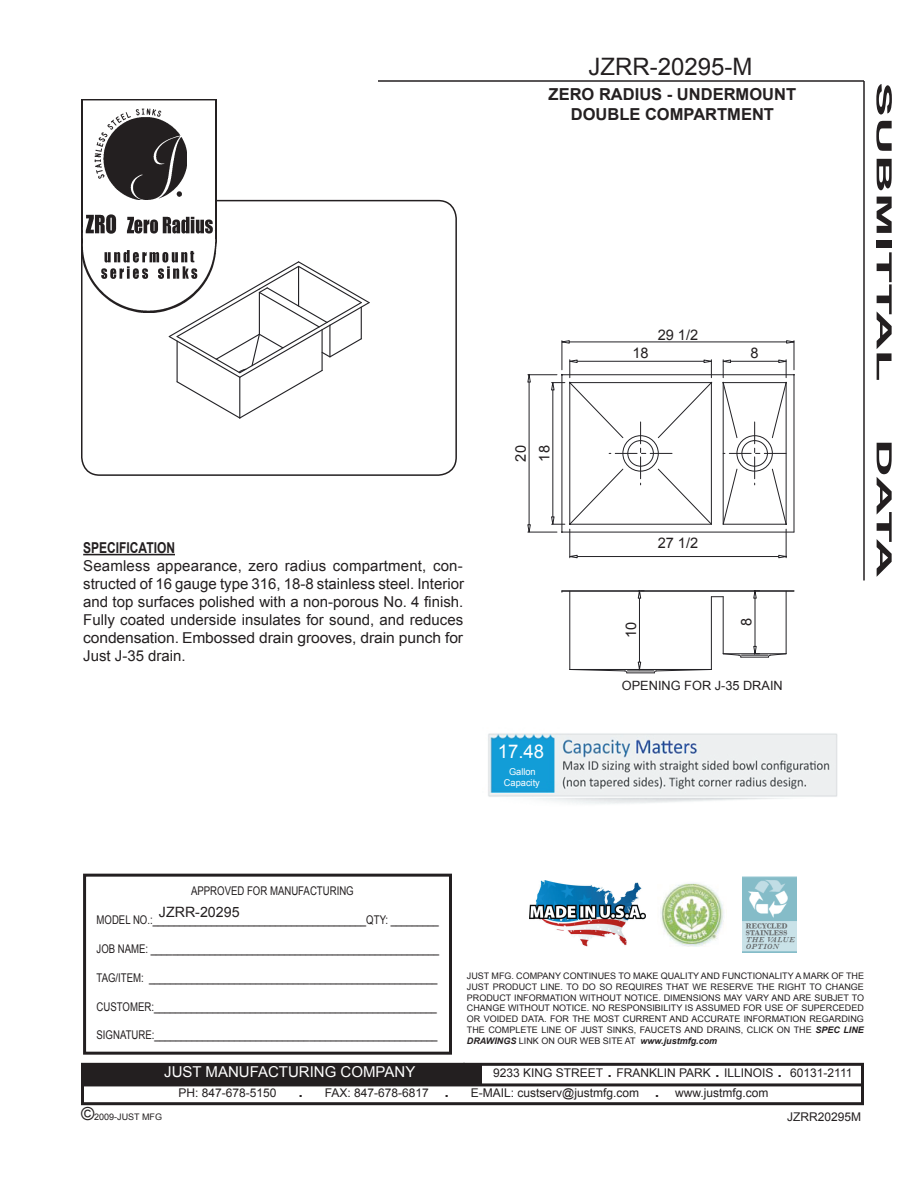
<style>
.page{position:relative;width:918px;height:1188px;background:#fff}
.page>*{position:absolute;margin:0;border:0;box-sizing:border-box;transform-origin:0 0}
.t1{font:24px "Arial";color:#231f20}
.t2{font:700 21px "Arial";color:#231f20;scale:2.5 1}
.t3{font:18.9px "Arial";color:#fff}
.t4{font:700 16.5px/19.8px "Arial";color:#242021;text-align:center}
.t5{font:15px/18px "Arial";letter-spacing:-.01em;color:#231f20;text-align:justify}
.t6{font:15px "Arial";color:#fff}
.t7{font:700 15px "Arial";color:#231f20;scale:.8 1}
.t8{font:14.55px/23.7px "Arial";color:#231f20}
.t9{font:14.25px "Arial";color:#231f20}
.t10{font:12.75px "Arial";color:#231f20}
.t11{font:12px "Arial";color:#231f20;scale:.8 1}
.t12{font:12px "Arial";color:#231f20}
.t13{font:9.45px/11.4px "Arial";color:#fff;text-align:center}
.t14{font:9px/10.8px "Arial";color:#231f20;text-align:justify}
.s1{font-weight:700;font-style:italic}
.s2{font-size:21px}
.s3{font-size:18px}
</style>
<div class="page">
<div style="left:81px;top:1063px;width:783px;height:42px;border:3px solid #231f20"></div>
<hr style="left:81px;top:1083px;width:783px;height:3px;background:#231f20">
<div style="left:81px;top:1064px;width:401px;height:22px;background:#231f20"></div>
<hr style="left:863px;top:81px;width:2px;height:500px;background:#231f20">
<hr style="left:378px;top:80px;width:486px;height:2px;background:#231f20">
<div style="left:83px;top:874px;width:369px;height:181px;border:3px solid #231f20"></div>
<div style="left:81px;top:200px;width:376px;height:276px;border:2px solid #231f20;border-radius:18px"></div>
<svg style="left:168px;top:261px;width:202px;height:158px"></svg>
<img style="left:81px;top:100px;width:135px;height:212px">
<img style="left:95px;top:109px;width:92px;height:91px">
<hr style="left:755px;top:598px;width:1px;height:48px;background:#232226">
<svg style="left:753px;top:592px;width:4px;height:7px"></svg>
<hr style="left:639px;top:598px;width:1px;height:64px;background:#232226">
<svg style="left:637px;top:592px;width:5px;height:7px"></svg>
<hr style="left:786px;top:591px;width:1px;height:63px;background:#232226">
<hr style="left:711px;top:597px;width:1px;height:72px;background:#232226">
<hr style="left:723px;top:597px;width:1px;height:57px;background:#232226">
<hr style="left:569px;top:591px;width:1px;height:78px;background:#232226">
<svg style="left:569px;top:661px;width:143px;height:13px"></svg>
<svg style="left:722px;top:645px;width:65px;height:13px"></svg>
<hr style="left:562px;top:591px;width:232px;height:1px;background:#232226">
<hr style="left:562px;top:590px;width:232px;height:1px;background:#232226">
<svg style="left:711px;top:596px;width:12px;height:1px"></svg>
<svg style="left:527px;top:340px;width:268px;height:219px"></svg>
<hr style="left:570px;top:382px;width:141px;height:1px;background:#232226">
<img style="left:660px;top:883px;width:64px;height:63px">
<img style="left:530px;top:880px;width:115px;height:67px">
<img style="left:743px;top:877px;width:53px;height:76px">
<hr style="left:83px;top:554px;width:92px;height:1px;background:#231f20">
<img style="left:488px;top:733px;width:350px;height:71px">
<h1 class="t1" style="left:589px;top:51px;width:166px">JZRR-20295-M</h1>
<h3 class="t4" style="left:549px;top:85px;width:249px">ZERO RADIUS - UNDERMOUNT<br>DOUBLE COMPARTMENT</h3>
<h3 class="t7" style="left:83px;top:538px;width:116px">SPECIFICATION</h3>
<p class="t5" style="left:83px;top:557px;width:382px">Seamless appearance, zero radius compartment, con&shy;structed of 16 gauge type 316, 18-8 stainless steel. Interior and top surfaces polished with a non-porous No. 4 finish.<br>Fully coated underside insulates for sound, and reduces condensation. Embossed drain grooves, drain punch for Just J-35 drain.</p>
<h3 class="t8" style="left:509px;top:462px;width:18px;rotate:-90deg">20<br>18</h3>
<h3 class="t3" style="left:498px;top:739px;width:48px">17.48</h3>
<p class="t13" style="left:504px;top:766px;width:38px">Gallon<br>Capacity</p>
<h3 class="t8" style="left:632px;top:341px;width:18px">18</h3>
<h3 class="t8" style="left:658px;top:323px;width:42px">29 1/2</h3>
<h3 class="t8" style="left:751px;top:341px;width:10px">8</h3>
<h3 class="t8" style="left:658px;top:531px;width:42px">27 1/2</h3>
<h3 class="t8" style="left:619px;top:638px;width:18px;rotate:-90deg">10</h3>
<h3 class="t8" style="left:735px;top:626px;width:10px;rotate:-90deg">8</h3>
<h3 class="t10" style="left:622px;top:678px;width:162px">OPENING FOR J-35 DRAIN</h3>
<h2 class="t2" style="left:898px;top:82px;width:121px;rotate:90deg">SUBMITTAL</h2>
<h2 class="t2" style="left:898px;top:439px;width:57px;rotate:90deg">DATA</h2>
<h3 class="t11" style="left:191px;top:883px;width:205px">APPROVED FOR MANUFACTURING</h3>
<h3 class="t11" style="left:97px;top:912px;width:430px">MODEL NO.:________________________________________QTY: _________</h3>
<h3 class="t11" style="left:97px;top:941px;width:430px">JOB NAME: ______________________________________________________</h3>
<h3 class="t11" style="left:97px;top:970px;width:428px">TAG/ITEM: ______________________________________________________</h3>
<h3 class="t11" style="left:97px;top:999px;width:427px">CUSTOMER:_____________________________________________________</h3>
<h3 class="t11" style="left:97px;top:1027px;width:428px">SIGNATURE:_____________________________________________________</h3>
<h3 class="t9" style="left:159px;top:903px;width:82px">JZRR-20295</h3>
<p class="t14" style="left:467px;top:970px;width:399px">JUST MFG. COMPANY CONTINUES TO MAKE QUALITY AND FUNCTIONALITY A MARK OF THE JUST PRODUCT LINE. TO DO SO REQUIRES THAT WE RESERVE THE RIGHT TO CHANGE PRODUCT INFORMATION WITHOUT NOTICE. DIMENSIONS MAY VARY AND ARE SUBJET TO CHANGE WITHOUT NOTICE. NO RESPONSIBILITY IS ASSUMED FOR USE OF SUPERCEDED OR VOIDED DATA. FOR THE MOST CURRENT AND ACCURATE INFORMATION REGARDING THE COMPLETE LINE OF JUST SINKS, FAUCETS AND DRAINS, CLICK ON THE <span class="s1">SPEC LINE DRAWINGS</span> LINK ON OUR WEB SITE AT <span class="s1">www.justmfg.com</span></p>
<h3 class="t6" style="left:164px;top:1062px;width:253px">JUST MANUFACTURING COMPANY</h3>
<h3 class="t12" style="left:493px;top:1065px;width:361px">9233 KING STREET <span class="s2">.</span> FRANKLIN PARK <span class="s2">.</span> ILLINOIS <span class="s2">.</span> 60131-2111</h3>
<p class="t14" style="left:81px;top:1112px;width:83px"><span class="s3">©</span>2009-JUST MFG</p>
<h3 class="t12" style="left:178px;top:1085px;width:592px">PH: 847-678-5150 <span class="s2">.</span> FAX: 847-678-6817 <span class="s2">.</span> E-MAIL: custserv@justmfg.com <span class="s2">.</span> www.justmfg.com</h3>
<h3 class="t12" style="left:787px;top:1109px;width:76px">JZRR20295M</h3>
</div>
